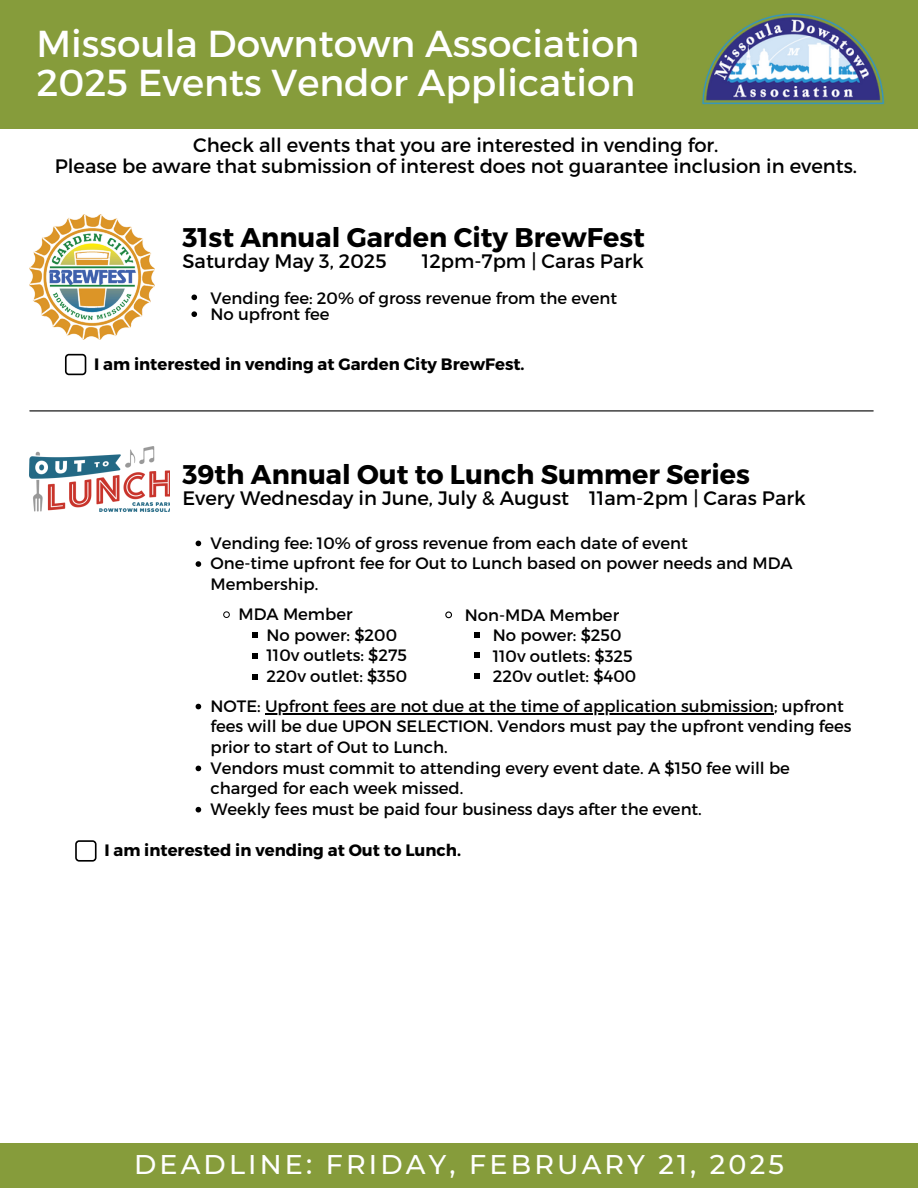
<style>
.page{position:relative;width:918px;height:1188px;background:#fff}
.page>*{position:absolute;margin:0;border:0;box-sizing:border-box;transform-origin:0 0}
.t1{font:37.5px/38.2px "Montserrat";color:#fff}
.t2{font:700 27px "Montserrat";color:#000}
.t3{font:500 27px "Montserrat";letter-spacing:.115em;color:#fff}
.t4{font:19.5px/20.2px "Montserrat";color:#000;text-align:center}
.t5{font:16.5px/20.7px "Montserrat";color:#000}
.t6{font:700 16.5px "Montserrat";color:#000}
</style>
<div class="page">
<div style="left:0;top:0;width:918px;height:129px;background:#869c3b"></div>
<div style="left:0;top:1143px;width:918px;height:45px;background:#869c3b"></div>
<img style="left:702px;top:13px;width:183px;height:92px">
<img style="left:29px;top:215px;width:125px;height:124px">
<svg style="left:191px;top:295px;width:6px;height:5px"></svg>
<svg style="left:191px;top:311px;width:6px;height:6px"></svg>
<svg style="left:65px;top:354px;width:21px;height:21px"></svg>
<img style="left:29px;top:447px;width:141px;height:65px">
<svg style="left:75px;top:840px;width:22px;height:22px"></svg>
<svg style="left:196px;top:541px;width:5px;height:5px"></svg>
<svg style="left:196px;top:561px;width:5px;height:6px"></svg>
<svg style="left:223px;top:611px;width:7px;height:7px"></svg>
<svg style="left:252px;top:632px;width:5px;height:6px"></svg>
<svg style="left:252px;top:653px;width:5px;height:6px"></svg>
<svg style="left:252px;top:674px;width:5px;height:5px"></svg>
<svg style="left:196px;top:704px;width:5px;height:5px"></svg>
<hr style="left:265px;top:713px;width:509px;height:1px;background:#000">
<svg style="left:196px;top:766px;width:5px;height:5px"></svg>
<svg style="left:196px;top:807px;width:5px;height:6px"></svg>
<svg style="left:445px;top:611px;width:7px;height:8px"></svg>
<svg style="left:474px;top:632px;width:6px;height:6px"></svg>
<svg style="left:474px;top:653px;width:6px;height:5px"></svg>
<svg style="left:474px;top:673px;width:6px;height:5px"></svg>
<hr style="left:30px;top:410px;width:843px;height:1px;background:#000">
<p class="t1" style="left:36px;top:23px;width:605px">Missoula Downtown Association<br>2025 Events Vendor Application</p>
<p class="t4" style="left:55px;top:134px;width:804px">Check all events that you are interested in vending for.<br>Please be aware that submission of interest does not guarantee inclusion in events.</p>
<h1 class="t2" style="left:182px;top:220px;width:464px">31st Annual Garden City BrewFest</h1>
<h1 class="t4" style="left:182px;top:249px;width:206px">Saturday May 3, 2025</h1>
<h1 class="t4" style="left:422px;top:249px;width:223px">12pm-7pm | Caras Park</h1>
<p class="t5" style="left:210px;top:286px;width:408px">Vending fee: 20% of gross revenue from the event</p>
<h3 class="t5" style="left:210px;top:303px;width:120px">No upfront fee</h3>
<p class="t6" style="left:94px;top:353px;width:432px">I am interested in vending at Garden City BrewFest.</p>
<h3 class="t2" style="left:182px;top:457px;width:569px">39th Annual Out to Lunch Summer Series</h3>
<h3 class="t4" style="left:182px;top:486px;width:625px">Every Wednesday in June, July &amp; August 11am-2pm | Caras Park</h3>
<p class="t5" style="left:211px;top:532px;width:479px">Vending fee: 10% of gross revenue from each date of event</p>
<h4 class="t5" style="left:211px;top:552px;width:584px">One-time upfront fee for Out to Lunch based on power needs and MDA<br>Membership.</h4>
<p class="t5" style="left:239px;top:603px;width:115px">MDA Member</p>
<p class="t5" style="left:267px;top:624px;width:132px">No power: $200</p>
<p class="t5" style="left:267px;top:644px;width:142px">110v outlets: $275</p>
<h3 class="t5" style="left:267px;top:665px;width:142px">220v outlet: $350</h3>
<p class="t5" style="left:211px;top:695px;width:635px">NOTE: Upfront fees are not due at the time of application submission; upfront</p>
<p class="t5" style="left:211px;top:715px;width:643px">fees will be due UPON SELECTION. Vendors must pay the upfront vending fees prior to start of Out to Lunch.<br>Vendors must commit to attending every event date. A $150 fee will be</p>
<p class="t5" style="left:211px;top:777px;width:493px">charged for each week missed.<br>Weekly fees must be paid four business days after the event.</p>
<p class="t5" style="left:465px;top:604px;width:156px">Non-MDA Member</p>
<p class="t5" style="left:493px;top:624px;width:130px">No power: $250</p>
<p class="t5" style="left:493px;top:644px;width:141px">110v outlets: $325</p>
<p class="t5" style="left:493px;top:665px;width:145px">220v outlet: $400</p>
<p class="t6" style="left:104px;top:840px;width:358px">I am interested in vending at Out to Lunch.</p>
<p class="t3" style="left:134px;top:1148px;width:651px">DEADLINE: FRIDAY, FEBRUARY 21, 2025</p>
</div>
